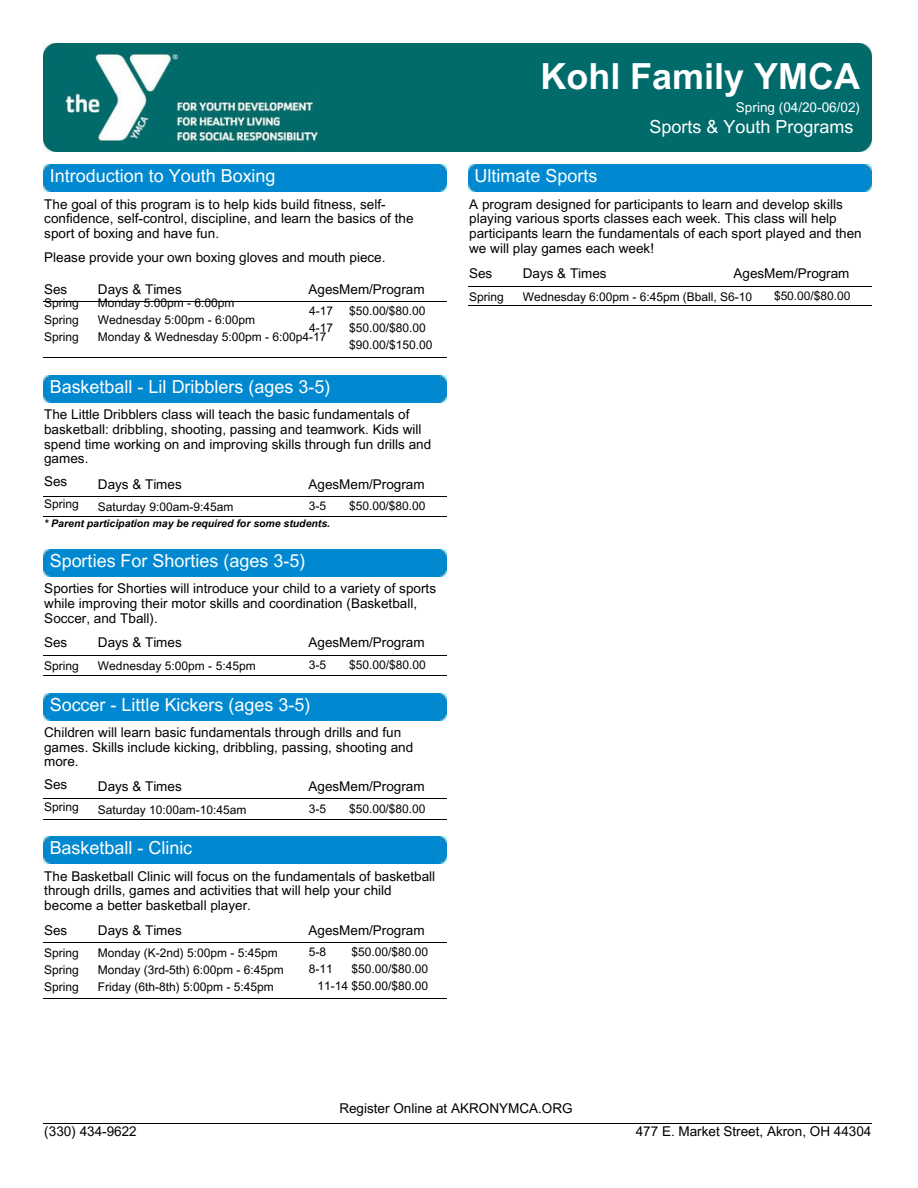
<style>
.page{position:relative;width:918px;height:1188px;background:#fff}
.page>*{position:absolute;margin:0;border:0;box-sizing:border-box;transform-origin:0 0}
.t1{font:700 36px "Arial MT Pro";color:#fff}
.t2{font:18px "Arial MT Pro";color:#fff}
.t3{font:13.5px/14.7px "Arial MT Pro";color:#000}
.t4{font:13.5px "Arial MT Pro";color:#fff}
.t5{font:12px/16.8px "Arial MT Pro";color:#000}
.t6{font:italic 700 10.5px "Arial MT Pro";color:#000}
</style>
<div class="page">
<img style="left:43px;top:43px;width:828px;height:108px">
<div style="left:43px;top:165px;width:404px;height:27px;background:#0089d1"></div>
<hr style="left:43px;top:301px;width:403px;height:1px;background:#000">
<div style="left:43px;top:375px;width:404px;height:27px;background:#0089d1"></div>
<hr style="left:43px;top:357px;width:403px;height:1px;background:#000">
<hr style="left:43px;top:496px;width:403px;height:1px;background:#000">
<div style="left:43px;top:549px;width:404px;height:27px;background:#0089d1"></div>
<hr style="left:43px;top:516px;width:403px;height:1px;background:#000">
<hr style="left:43px;top:655px;width:403px;height:1px;background:#000">
<div style="left:43px;top:693px;width:404px;height:27px;background:#0089d1"></div>
<hr style="left:43px;top:675px;width:403px;height:1px;background:#000">
<hr style="left:43px;top:799px;width:403px;height:1px;background:#000">
<div style="left:43px;top:837px;width:404px;height:27px;background:#0089d1"></div>
<hr style="left:43px;top:819px;width:403px;height:1px;background:#000">
<hr style="left:43px;top:943px;width:403px;height:1px;background:#000">
<hr style="left:43px;top:999px;width:403px;height:1px;background:#000">
<div style="left:468px;top:165px;width:404px;height:27px;background:#0089d1"></div>
<hr style="left:468px;top:286px;width:403px;height:1px;background:#000">
<hr style="left:43px;top:1123px;width:828px;height:1px;background:#000">
<hr style="left:468px;top:306px;width:403px;height:1px;background:#000">
<p class="t1" style="left:540px;top:63px;width:321px">Kohl Family YMCA</p>
<p class="t4" style="left:736px;top:103px;width:126px">Spring (04/20-06/02)</p>
<h3 class="t2" style="left:50px;top:169px;width:227px">Introduction to Youth Boxing</h3>
<p class="t3" style="left:44px;top:198px;width:371px">The goal of this program is to help kids build fitness, self&shy;confidence, self-control, discipline, and learn the basics of the sport of boxing and have fun.</p>
<p class="t3" style="left:44px;top:251px;width:343px">Please provide your own boxing gloves and mouth piece.</p>
<h1 class="t3" style="left:44px;top:283px;width:25px">Ses</h1>
<h1 class="t5" style="left:44px;top:296px;width:36px;text-align:justify">Spring Spring Spring</h1>
<p class="t3" style="left:98px;top:283px;width:85px">Days &amp; Times</p>
<p class="t5" style="left:98px;top:296px;width:230px">Monday 5:00pm - 6:00pm<br>Wednesday 5:00pm - 6:00pm<br>Monday &amp; Wednesday 5:00pm - 6:00p4-17</p>
<p class="t3" style="left:309px;top:283px;width:117px">AgesMem/Program</p>
<h2 class="t5" style="left:309px;top:304px;width:25px">4-17<br>4-17</h2>
<h3 class="t5" style="left:349px;top:304px;width:85px">$50.00/$80.00 $50.00/$80.00 $90.00/$150.00</h3>
<p class="t2" style="left:50px;top:380px;width:282px">Basketball - Lil Dribblers (ages 3-5)</p>
<h3 class="t3" style="left:44px;top:409px;width:389px">The Little Dribblers class will teach the basic fundamentals of basketball: dribbling, shooting, passing and teamwork. Kids will spend time working on and improving skills through fun drills and games.</h3>
<h3 class="t3" style="left:44px;top:475px;width:25px">Ses</h3>
<h3 class="t5" style="left:44px;top:497px;width:36px">Spring</h3>
<h3 class="t3" style="left:98px;top:478px;width:85px">Days &amp; Times</h3>
<h3 class="t5" style="left:98px;top:500px;width:137px">Saturday 9:00am-9:45am</h3>
<h2 class="t3" style="left:309px;top:478px;width:117px">AgesMem/Program</h2>
<h3 class="t5" style="left:349px;top:499px;width:78px">$50.00/$80.00</h3>
<h2 class="t5" style="left:309px;top:499px;width:19px">3-5</h2>
<h3 class="t6" style="left:44px;top:519px;width:287px">* Parent participation may be required for some students.</h3>
<p class="t2" style="left:50px;top:554px;width:257px">Sporties For Shorties (ages 3-5)</p>
<h2 class="t3" style="left:44px;top:583px;width:393px">Sporties for Shorties will introduce your child to a variety of sports while improving their motor skills and coordination (Basketball,<br>Soccer, and Tball).</h2>
<h3 class="t3" style="left:44px;top:637px;width:25px">Ses</h3>
<h3 class="t5" style="left:44px;top:659px;width:36px">Spring</h3>
<p class="t3" style="left:98px;top:637px;width:85px">Days &amp; Times</p>
<p class="t5" style="left:98px;top:659px;width:159px">Wednesday 5:00pm - 5:45pm</p>
<p class="t3" style="left:309px;top:637px;width:117px">AgesMem/Program</p>
<h2 class="t5" style="left:309px;top:658px;width:19px">3-5</h2>
<h3 class="t5" style="left:349px;top:658px;width:78px">$50.00/$80.00</h3>
<p class="t2" style="left:50px;top:698px;width:262px">Soccer - Little Kickers (ages 3-5)</p>
<h1 class="t3" style="left:44px;top:727px;width:371px">Children will learn basic fundamentals through drills and fun games. Skills include kicking, dribbling, passing, shooting and more.</h1>
<h1 class="t3" style="left:44px;top:779px;width:25px">Ses</h1>
<h1 class="t5" style="left:44px;top:800px;width:36px">Spring</h1>
<h2 class="t3" style="left:98px;top:781px;width:85px">Days &amp; Times</h2>
<h2 class="t5" style="left:98px;top:803px;width:150px">Saturday 10:00am-10:45am</h2>
<h3 class="t3" style="left:309px;top:781px;width:117px">AgesMem/Program</h3>
<p class="t5" style="left:349px;top:802px;width:78px">$50.00/$80.00</p>
<h3 class="t5" style="left:309px;top:802px;width:19px">3-5</h3>
<h3 class="t2" style="left:50px;top:841px;width:144px">Basketball - Clinic</h3>
<h3 class="t3" style="left:44px;top:870px;width:392px">The Basketball Clinic will focus on the fundamentals of basketball through drills, games and activities that will help your child become a better basketball player.</h3>
<h2 class="t3" style="left:44px;top:925px;width:25px">Ses</h2>
<h2 class="t5" style="left:44px;top:946px;width:36px;text-align:justify">Spring Spring Spring</h2>
<h3 class="t3" style="left:98px;top:925px;width:85px">Days &amp; Times</h3>
<h3 class="t5" style="left:98px;top:946px;width:187px">Monday (K-2nd) 5:00pm - 5:45pm<br>Monday (3rd-5th) 6:00pm - 6:45pm<br>Friday (6th-8th) 5:00pm - 5:45pm</h3>
<h3 class="t3" style="left:309px;top:925px;width:117px">AgesMem/Program</h3>
<p class="t5" style="left:317px;top:945px;width:112px;text-align:right">$50.00/$80.00 $50.00/$80.00<br>11-14 $50.00/$80.00</p>
<h3 class="t5" style="left:309px;top:945px;width:25px">5-8<br>8-11</h3>
<h1 class="t2" style="left:475px;top:169px;width:124px">Ultimate Sports</h1>
<p class="t2" style="left:650px;top:120px;width:205px">Sports &amp; Youth Programs</p>
<h1 class="t3" style="left:469px;top:198px;width:394px">A program designed for participants to learn and develop skills playing various sports classes each week. This class will help participants learn the fundamentals of each sport played and then we will play games each week!</h1>
<h2 class="t3" style="left:469px;top:268px;width:25px">Ses</h2>
<h2 class="t5" style="left:469px;top:290px;width:36px">Spring</h2>
<h3 class="t3" style="left:523px;top:268px;width:85px">Days &amp; Times</h3>
<h3 class="t5" style="left:523px;top:290px;width:231px">Wednesday 6:00pm - 6:45pm (Bball, S6-10</h3>
<h2 class="t3" style="left:734px;top:268px;width:117px">AgesMem/Program</h2>
<h1 class="t5" style="left:774px;top:288px;width:78px">$50.00/$80.00</h1>
<p class="t3" style="left:44px;top:1125px;width:94px">(330) 434-9622</p>
<h2 class="t3" style="left:339px;top:1103px;width:235px">Register Online at AKRONYMCA.ORG</h2>
<h1 class="t3" style="left:636px;top:1125px;width:237px">477 E. Market Street, Akron, OH 44304</h1>
</div>
